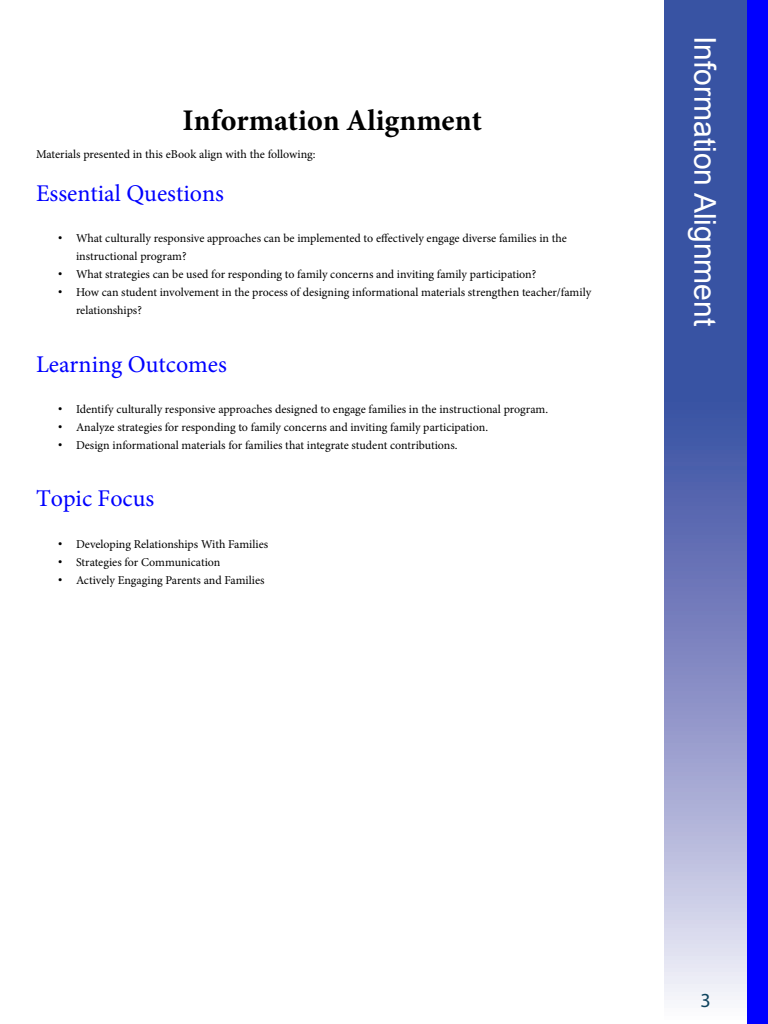
<style>
.page{position:relative;width:768px;height:1024px;background:#fff}
.page>*{position:absolute;margin:0;border:0;box-sizing:border-box;transform-origin:0 0}
.t1{font:30px "Arial";color:#fff}
.Headline_New{font:700 30px "Minion Pro";color:#000}
.Subhead_New{font:24px "Minion Pro";color:#00f}
.t2{font:20px "Myriad Pro";color:#0e435e}
.t3{font:12px/18px "Minion Pro";color:#000}
.s1{font-family:"Arial"}
</style>
<div class="page">
<svg style="left:664px;top:0;width:83px;height:1000px;background:#6c7cba"></svg>
<div style="left:747px;top:0;width:21px;height:1024px;background:#00f"></div>
<p class="Headline_New" style="left:183px;top:99px;width:301px">Information Alignment</p>
<p class="t3" style="left:36px;top:145px;width:281px">Materials presented in this eBook align with the following:</p>
<p class="Subhead_New" style="left:36px;top:177px;width:189px">Essential Questions</p>
<p class="t3" style="left:76px;top:230px;width:493px;text-indent:-18px"><span class="s1">•</span> What culturally responsive approaches can be implemented to effectively engage diverse families in the instructional program?</p>
<p class="t3" style="left:58px;top:266px;width:480px"><span class="s1">•</span> What strategies can be used for responding to family concerns and inviting family participation?</p>
<p class="t3" style="left:76px;top:284px;width:517px;text-indent:-18px"><span class="s1">•</span> How can student involvement in the process of designing informational materials strengthen teacher/family relationships?</p>
<p class="Subhead_New" style="left:36px;top:348px;width:192px">Learning Outcomes</p>
<p class="t3" style="left:58px;top:400px;width:492px"><span class="s1">•</span> Identify culturally responsive approaches designed to engage families in the instructional program.</p>
<p class="t3" style="left:58px;top:418px;width:432px"><span class="s1">•</span> Analyze strategies for responding to family concerns and inviting family participation.</p>
<p class="t3" style="left:58px;top:436px;width:401px"><span class="s1">•</span> Design informational materials for families that integrate student contributions.</p>
<p class="Subhead_New" style="left:36px;top:482px;width:120px">Topic Focus</p>
<p class="t3" style="left:58px;top:535px;width:212px"><span class="s1">•</span> Developing Relationships With Families</p>
<p class="t3" style="left:58px;top:553px;width:164px"><span class="s1">•</span> Strategies for Communication</p>
<p class="t3" style="left:58px;top:571px;width:208px"><span class="s1">•</span> Actively Engaging Parents and Families</p>
<h1 class="t1" style="left:726px;top:36px;width:292px;rotate:90deg">Information Alignment</h1>
<p class="t2" style="left:700px;top:988px;width:12px">3</p>
</div>
